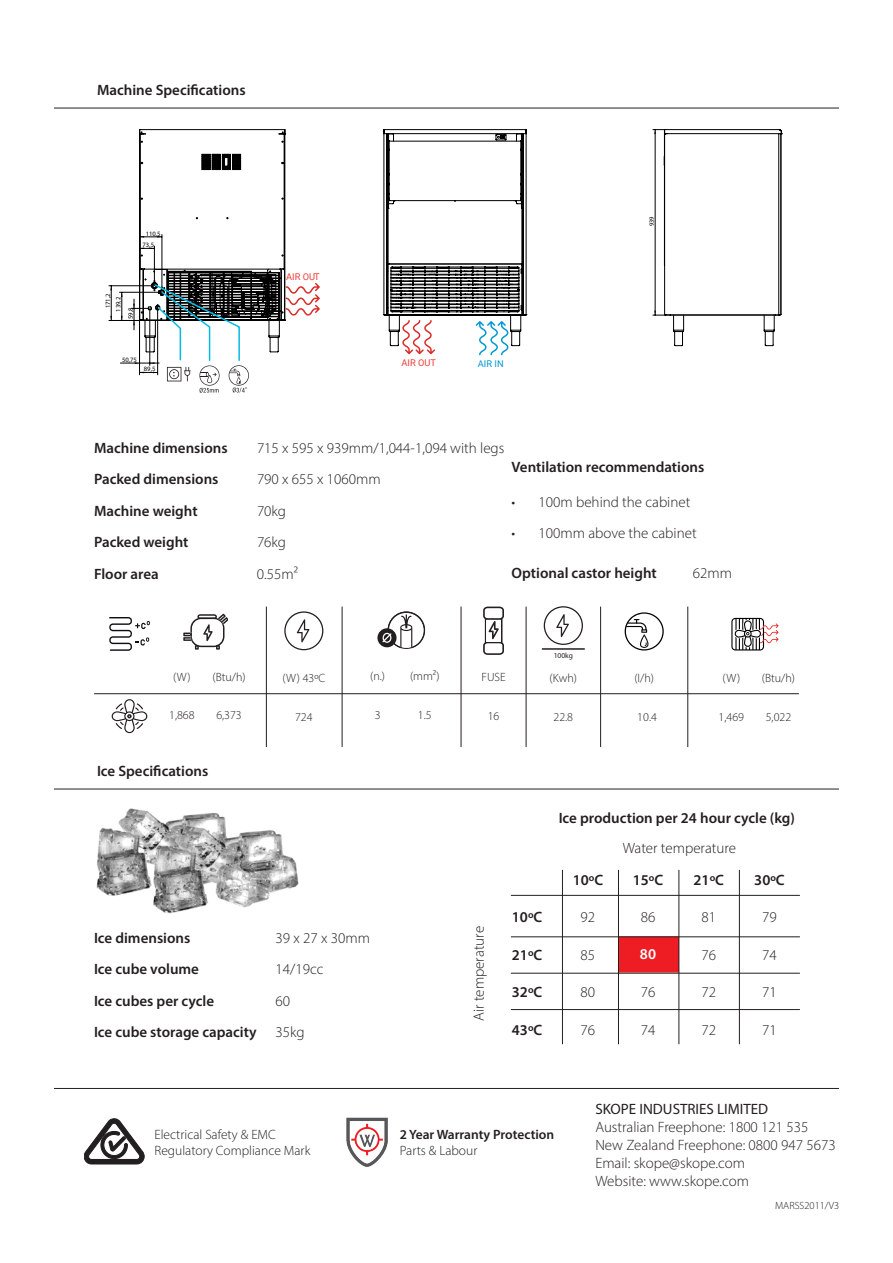
<style>
.page{position:relative;width:893px;height:1263px;background:#fff}
.page>*{position:absolute;margin:0;border:0;box-sizing:border-box;transform-origin:0 0}
.t1{font:300 15px/31.5px "Myriad Pro";color:#231f20}
.t2{font:600 15px "Myriad Pro";color:#231f20}
.t3{font:15px "Myriad Pro";color:#231f20}
.t4{font:600 15px "Myriad Pro";color:#fff}
.t5{font:300 13.5px "Myriad Pro";color:#231f20}
.t6{font:600 13.5px "Myriad Pro";color:#231f20}
.t7{font:300 12px "Myriad Pro";color:#231f20}
.t8{font:300 10.5px "Myriad Pro";color:#231f20}
.t9{font:9.3px "Roboto";color:#ee3e38}
.t10{font:9.3px "Roboto";color:#0098d4}
.t11{font:7.5px "Myriad Pro";color:#231f20}
.t12{font:6.6px/11.6px "Myriad Pro";color:#000001}
.t13{font:6.45px "Myriad Pro";color:#000001}
</style>
<div class="page">
<hr style="left:54px;top:108px;width:785px;height:1px;background:#231f20">
<hr style="left:54px;top:789px;width:785px;height:1px;background:#231f20">
<hr style="left:54px;top:1088px;width:785px;height:1px;background:#231f20">
<img style="left:346px;top:1117px;width:42px;height:50px">
<svg style="left:84px;top:1118px;width:60px;height:46px"></svg>
<div style="left:618px;top:936px;width:61px;height:36px;background:#ee1d23;border:2px solid #ee1d23"></div>
<svg style="left:109px;top:617px;width:41px;height:34px"></svg>
<svg style="left:483px;top:607px;width:21px;height:48px"></svg>
<hr style="left:94px;top:693px;width:705px;height:1px;background:#231f20">
<svg style="left:284px;top:611px;width:39px;height:39px"></svg>
<svg style="left:625px;top:612px;width:39px;height:38px"></svg>
<svg style="left:183px;top:614px;width:45px;height:36px"></svg>
<svg style="left:377px;top:628px;width:19px;height:19px"></svg>
<svg style="left:382px;top:611px;width:43px;height:38px"></svg>
<svg style="left:731px;top:618px;width:47px;height:32px"></svg>
<svg style="left:544px;top:606px;width:39px;height:39px"></svg>
<hr style="left:542px;top:648px;width:43px;height:2px;background:#231f20">
<hr style="left:266px;top:607px;width:1px;height:140px;background:#231f20">
<hr style="left:342px;top:607px;width:1px;height:140px;background:#231f20">
<hr style="left:461px;top:607px;width:1px;height:140px;background:#231f20">
<hr style="left:526px;top:607px;width:1px;height:140px;background:#231f20">
<hr style="left:600px;top:607px;width:1px;height:140px;background:#231f20">
<hr style="left:687px;top:607px;width:1px;height:140px;background:#231f20">
<svg style="left:112px;top:699px;width:35px;height:34px"></svg>
<hr style="left:511px;top:895px;width:289px;height:1px;background:#231f20">
<hr style="left:511px;top:936px;width:289px;height:1px;background:#231f20">
<hr style="left:511px;top:973px;width:289px;height:1px;background:#231f20">
<hr style="left:511px;top:1009px;width:289px;height:1px;background:#231f20">
<hr style="left:562px;top:870px;width:1px;height:174px;background:#231f20">
<hr style="left:618px;top:870px;width:1px;height:174px;background:#231f20">
<hr style="left:679px;top:870px;width:1px;height:174px;background:#231f20">
<hr style="left:739px;top:870px;width:1px;height:174px;background:#231f20">
<img style="left:96px;top:808px;width:203px;height:106px">
<hr style="left:655px;top:130px;width:1px;height:185px;background:#000001">
<hr style="left:778px;top:134px;width:1px;height:181px;background:#000001">
<hr style="left:780px;top:134px;width:1px;height:181px;background:#000001">
<hr style="left:781px;top:134px;width:1px;height:181px;background:#000001">
<hr style="left:664px;top:134px;width:1px;height:181px;background:#000001">
<svg style="left:653px;top:311px;width:129px;height:35px"></svg>
<svg style="left:653px;top:129px;width:129px;height:6px"></svg>
<hr style="left:109px;top:320px;width:35px;height:1px;background:#000001">
<hr style="left:109px;top:285px;width:45px;height:1px;background:#000001">
<hr style="left:111px;top:286px;width:1px;height:34px;background:#000001">
<svg style="left:119px;top:129px;width:201px;height:264px"></svg>
<svg style="left:383px;top:129px;width:144px;height:226px"></svg>
<p class="t2" style="left:97px;top:80px;width:150px">Machine Specifications</p>
<p class="t12" style="left:142px;top:228px;width:20px;text-indent:3px">110,5<br>73,5</p>
<p class="t12" style="left:102px;top:312px;width:20px;line-height:10.5px;text-align:center;rotate:-90deg">171,2<br>139,2</p>
<p class="t12" style="left:125px;top:319px;width:13px;rotate:-90deg">59,8</p>
<p class="t12" style="left:122px;top:354px;width:16px">50,75</p>
<p class="t12" style="left:144px;top:363px;width:13px">89,5</p>
<p class="t2" style="left:94px;top:438px;width:135px">Machine dimensions</p>
<p class="t2" style="left:94px;top:470px;width:126px">Packed dimensions</p>
<p class="t2" style="left:94px;top:501px;width:105px">Machine weight</p>
<p class="t2" style="left:94px;top:533px;width:96px">Packed weight</p>
<p class="t2" style="left:94px;top:564px;width:66px">Floor area</p>
<p class="t9" style="left:286px;top:270px;width:35px">AIR OUT</p>
<p class="t9" style="left:401px;top:356px;width:36px">AIR OUT</p>
<p class="t10" style="left:478px;top:357px;width:27px">AIR IN</p>
<p class="t13" style="left:648px;top:226px;width:11px;rotate:-90deg">939</p>
<p class="t1" style="left:257px;top:432px;width:249px">715 x 595 x 939mm/1,044-1,094 with legs<br>790 x 655 x 1060mm<br>70kg<br>76kg<br>0.55m2</p>
<p class="t2" style="left:511px;top:457px;width:194px">Ventilation recommendations</p>
<p class="t1" style="left:511px;top:486px;width:180px">• 100m behind the cabinet</p>
<p class="t1" style="left:511px;top:517px;width:187px">• 100mm above the cabinet</p>
<p class="t2" style="left:511px;top:564px;width:147px">Optional castor height</p>
<p class="t1" style="left:693px;top:557px;width:41px">62mm</p>
<p class="t11" style="left:554px;top:650px;width:21px">100kg</p>
<p class="t7" style="left:370px;top:669px;width:16px">(n.)</p>
<p class="t7" style="left:410px;top:669px;width:31px">(mm2)</p>
<p class="t7" style="left:550px;top:671px;width:29px">(Kwh)</p>
<p class="t7" style="left:722px;top:671px;width:19px">(W)</p>
<p class="t7" style="left:762px;top:671px;width:35px">(Btu/h)</p>
<p class="t7" style="left:173px;top:669px;width:19px">(W)</p>
<p class="t7" style="left:213px;top:669px;width:35px">(Btu/h)</p>
<p class="t7" style="left:282px;top:671px;width:45px">(W) 43ºC</p>
<p class="t7" style="left:481px;top:670px;width:26px">FUSE</p>
<p class="t7" style="left:634px;top:671px;width:21px">(I/h)</p>
<p class="t7" style="left:169px;top:708px;width:27px">1,868</p>
<p class="t7" style="left:216px;top:708px;width:27px">6,373</p>
<p class="t7" style="left:295px;top:709px;width:19px">724</p>
<p class="t7" style="left:375px;top:707px;width:7px">3</p>
<p class="t7" style="left:418px;top:707px;width:15px">1.5</p>
<p class="t7" style="left:488px;top:709px;width:13px">16</p>
<p class="t7" style="left:553px;top:709px;width:21px">22.8</p>
<p class="t7" style="left:637px;top:709px;width:21px">10.4</p>
<p class="t7" style="left:719px;top:709px;width:27px">1,469</p>
<p class="t7" style="left:766px;top:709px;width:27px">5,022</p>
<p class="t2" style="left:97px;top:761px;width:113px">Ice Specifications</p>
<p class="t2" style="left:94px;top:928px;width:98px">Ice dimensions</p>
<p class="t2" style="left:94px;top:959px;width:107px">Ice cube volume</p>
<p class="t2" style="left:94px;top:991px;width:122px">Ice cubes per cycle</p>
<p class="t2" style="left:94px;top:1022px;width:164px">Ice cube storage capacity</p>
<p class="t1" style="left:276px;top:922px;width:96px">39 x 27 x 30mm<br>14/19cc<br>60<br>35kg</p>
<p class="t5" style="left:154px;top:1126px;width:123px">Electrical Safety &amp; EMC</p>
<p class="t5" style="left:154px;top:1142px;width:157px">Regulatory Compliance Mark</p>
<p class="t2" style="left:559px;top:809px;width:238px">Ice production per 24 hour cycle (kg)</p>
<p class="t1" style="left:463px;top:1021px;width:96px;rotate:-90deg">Air temperature</p>
<p class="t2" style="left:512px;top:908px;width:32px">10oC</p>
<p class="t2" style="left:512px;top:945px;width:32px">21oC</p>
<p class="t2" style="left:512px;top:983px;width:32px">32oC</p>
<p class="t2" style="left:512px;top:1020px;width:32px">43oC</p>
<p class="t2" style="left:573px;top:870px;width:32px">10oC</p>
<p class="t1" style="left:581px;top:901px;width:16px">92</p>
<p class="t1" style="left:581px;top:939px;width:16px">85</p>
<p class="t1" style="left:581px;top:976px;width:16px">80</p>
<p class="t1" style="left:581px;top:1014px;width:16px">76</p>
<p class="t1" style="left:623px;top:832px;width:115px">Water temperature</p>
<p class="t2" style="left:633px;top:870px;width:32px">15oC</p>
<p class="t1" style="left:641px;top:901px;width:16px">86</p>
<p class="t4" style="left:640px;top:945px;width:18px">80</p>
<p class="t1" style="left:641px;top:976px;width:16px">76</p>
<p class="t1" style="left:641px;top:1014px;width:16px">74</p>
<p class="t2" style="left:694px;top:870px;width:32px">21oC</p>
<p class="t1" style="left:701px;top:901px;width:16px">81</p>
<p class="t1" style="left:701px;top:939px;width:16px">76</p>
<p class="t1" style="left:701px;top:976px;width:16px">72</p>
<p class="t1" style="left:701px;top:1014px;width:16px">72</p>
<p class="t2" style="left:754px;top:870px;width:32px">30oC</p>
<p class="t1" style="left:762px;top:901px;width:16px">79</p>
<p class="t1" style="left:762px;top:939px;width:16px">74</p>
<p class="t1" style="left:762px;top:976px;width:16px">71</p>
<p class="t1" style="left:762px;top:1014px;width:16px">71</p>
<p class="t6" style="left:400px;top:1126px;width:156px">2 Year Warranty Protection</p>
<p class="t5" style="left:400px;top:1142px;width:79px">Parts &amp; Labour</p>
<p class="t3" style="left:595px;top:1100px;width:174px">SKOPE INDUSTRIES LIMITED</p>
<p class="t1" style="left:595px;top:1111px;width:215px">Australian Freephone: 1800 121 535</p>
<p class="t1" style="left:595px;top:1129px;width:242px">New Zealand Freephone: 0800 947 5673</p>
<p class="t1" style="left:595px;top:1147px;width:151px">Email: skope@skope.com</p>
<p class="t1" style="left:595px;top:1165px;width:155px">Website: www.skope.com</p>
<p class="t8" style="left:775px;top:1199px;width:66px">MARSS2011/V3</p>
</div>
